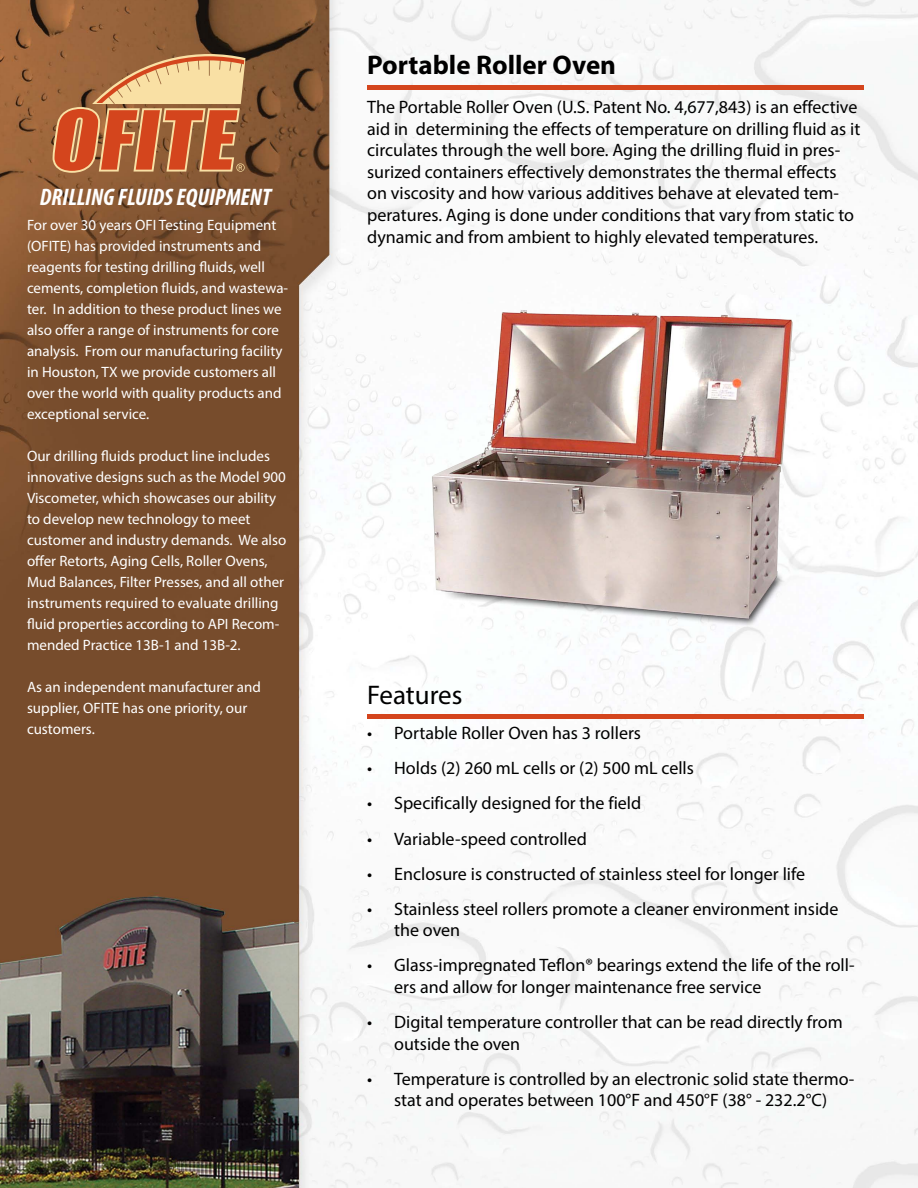
<style>
.page{position:relative;width:918px;height:1188px;background:#fff}
.page>*{position:absolute;margin:0;border:0;box-sizing:border-box;transform-origin:0 0}
.t1{font:700 27px "Myriad Pro";color:#000}
.t2{font:27px "Myriad Pro";color:#000}
.t3{font:italic 700 condensed 24px "Myriad Pro";color:#fff}
.t4{font:18px/21.6px "Myriad Pro";color:#000}
.t5{font:15px/21px "Myriad Pro";color:#fff}
</style>
<div class="page">
<img style="left:0;top:0;width:918px;height:1188px">
<svg style="left:53px;top:54px;width:193px;height:119px;background:#c67e50"></svg>
<img style="left:367px;top:244px;width:497px;height:440px">
<hr style="left:367px;top:85px;width:497px;height:4px;background:#d4451d">
<div style="left:367px;top:714px;width:497px;height:5px;background:#d4451d"></div>
<p class="t3" style="left:40px;top:183px;width:232px">DRILLING FLUIDS EQUIPMENT</p>
<p class="t5" style="left:27px;top:215px;width:263px">For over 30 years OFI Testing Equipment (OFITE) has provided instruments and reagents for testing drilling fluids, well cements, completion fluids, and wastewa&shy;ter. In addition to these product lines we also offer a range of instruments for core analysis. From our manufacturing facility in Houston, TX we provide customers all over the world with quality products and exceptional service.</p>
<p class="t5" style="left:27px;top:446px;width:261px">Our drilling fluids product line includes innovative designs such as the Model 900<br>Viscometer, which showcases our ability to develop new technology to meet customer and industry demands. We also offer Retorts, Aging Cells, Roller Ovens, Mud Balances, Filter Presses, and all other instruments required to evaluate drilling fluid properties according to API Recom&shy;mended Practice 13B-1 and 13B-2.</p>
<p class="t5" style="left:27px;top:677px;width:235px">As an independent manufacturer and supplier, OFITE has one priority, our customers.</p>
<p class="t1" style="left:367px;top:48px;width:250px">Portable Roller Oven</p>
<p class="t4" style="left:367px;top:96px;width:495px">The Portable Roller Oven (U.S. Patent No. 4,677,843) is an effective aid in determining the effects of temperature on drilling fluid as it circulates through the well bore. Aging the drilling fluid in pres&shy;surized containers effectively demonstrates the thermal effects on viscosity and how various additives behave at elevated tem&shy;peratures. Aging is done under conditions that vary from static to dynamic and from ambient to highly elevated temperatures.</p>
<p class="t2" style="left:367px;top:678px;width:97px">Features</p>
<p class="t4" style="left:367px;top:722px;width:275px">• Portable Roller Oven has 3 rollers</p>
<p class="t4" style="left:367px;top:757px;width:328px">• Holds (2) 260 mL cells or (2) 500 mL cells</p>
<p class="t4" style="left:367px;top:792px;width:276px">• Specifically designed for the field</p>
<p class="t4" style="left:367px;top:827px;width:221px">• Variable-speed controlled</p>
<p class="t4" style="left:367px;top:863px;width:439px">• Enclosure is constructed of stainless steel for longer life</p>
<p class="t4" style="left:394px;top:898px;width:446px;text-indent:-27px">• Stainless steel rollers promote a cleaner environment inside the oven</p>
<p class="t4" style="left:394px;top:954px;width:462px;text-indent:-27px">• Glass-impregnated Teflon® bearings extend the life of the roll&shy;ers and allow for longer maintenance free service</p>
<p class="t4" style="left:394px;top:1011px;width:450px;text-indent:-27px">• Digital temperature controller that can be read directly from outside the oven</p>
<p class="t4" style="left:367px;top:1068px;width:489px;text-align:center">• Temperature is controlled by an electronic solid state thermo&shy;stat and operates between 100°F and 450°F (38° - 232.2°C)</p>
</div>
